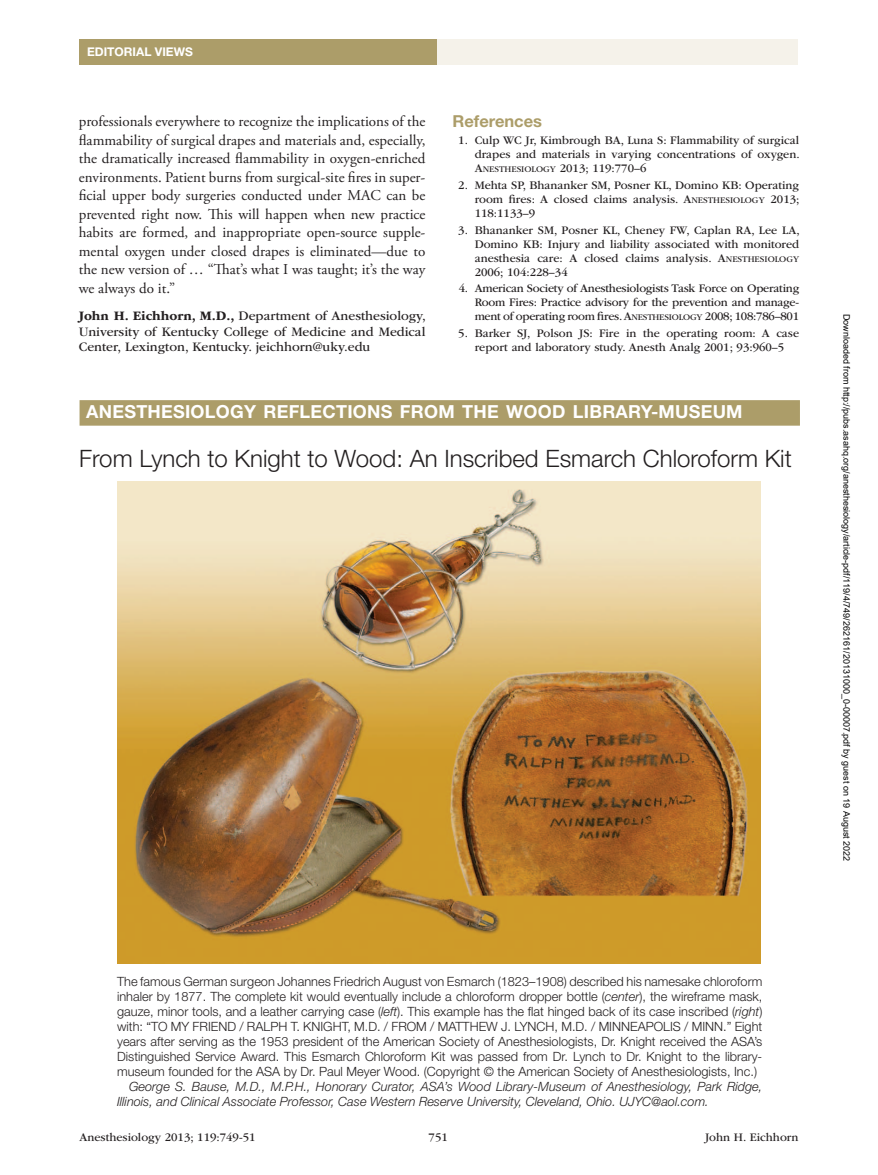
<style>
.page{position:relative;width:878px;height:1175px;background:#fff}
.page>*{position:absolute;margin:0;border:0;box-sizing:border-box;transform-origin:0 0}
.t1{font:300 24px "Helvetica Neue LT Std";color:#231f20}
.t2{font:700 18px "Helvetica Neue LT Std";letter-spacing:.015em;color:#fff}
.t3{font:700 16.5px "Helvetica Neue LT Std";color:#ac9d69}
.t4{font:15px/18.5px "Adobe Garamond Pro";color:#231f20;text-align:justify}
.t5{font:13.5px/15.5px "ITC Garamond Std";color:#231f20;text-align:justify}
.t6{font:300 12.75px/15px "Helvetica Neue";color:#231f20;text-align:justify}
.t7{font:italic 300 12.75px/15px "Helvetica Neue";color:#231f20}
.t8{font:12px/14px "ITC Garamond Std";color:#231f20;text-align:justify}
.t9{font:700 12px "Helvetica Neue LT Std";color:#fff}
.t10{font:9px "Arial";color:#000}
.s1{font-weight:700}
.s2{font-size:9px}
.s3{font-style:italic}
</style>
<div class="page">
<div style="left:432px;top:39px;width:365px;height:26px;background:#f5f2ea"></div>
<div style="left:79px;top:39px;width:357px;height:25px;background:#ac9d69"></div>
<div style="left:80px;top:400px;width:720px;height:25px;background:#ac9d69"></div>
<img style="left:117px;top:481px;width:643px;height:482px">
<p class="t9" style="left:87px;top:44px;width:107px">EDITORIAL VIEWS</p>
<p class="t4" style="left:79px;top:113px;width:348px">professionals everywhere to recognize the implications of the flammability of surgical drapes and materials and, especially, the dramatically increased flammability in oxygen-enriched environments. Patient burns from surgical-site fires in super&shy;ficial upper body surgeries conducted under MAC can be prevented right now. This will happen when new practice habits are formed, and inappropriate open-source supple&shy;mental oxygen under closed drapes is eliminated—due to the new version of … “That’s what I was taught; it’s the way we always do it.”</p>
<p class="t5" style="left:79px;top:308px;width:348px"><span class="s1">John H. Eichhorn, M.D.,</span> Department of Anesthesiology, University of Kentucky College of Medicine and Medical Center, Lexington, Kentucky. jeichhorn@uky.edu</p>
<h3 class="t3" style="left:452px;top:111px;width:91px">References</h3>
<p class="t8" style="left:474px;top:134px;width:326px;text-indent:-16px">1. Culp WC Jr, Kimbrough BA, Luna S: Flammability of surgical drapes and materials in varying concentrations of oxygen.<br>A<span class="s2">nesthesiology</span> 2013; 119:770–6</p>
<p class="t8" style="left:474px;top:178px;width:326px;text-indent:-16px">2. Mehta SP, Bhananker SM, Posner KL, Domino KB: Operating room fires: A closed claims analysis. A<span class="s2">nesthesiology</span> 2013; 118:1133–9</p>
<p class="t8" style="left:474px;top:223px;width:326px;text-indent:-16px">3. Bhananker SM, Posner KL, Cheney FW, Caplan RA, Lee LA, Domino KB: Injury and liability associated with monitored anesthesia care: A closed claims analysis. A<span class="s2">nesthesiology </span>2006; 104:228–34</p>
<p class="t8" style="left:474px;top:282px;width:326px;text-indent:-16px">4. American Society of Anesthesiologists Task Force on Operating Room Fires: Practice advisory for the prevention and manage&shy;ment of operating room fires. A<span class="s2">nesthesiology</span> 2008; 108:786–801</p>
<p class="t8" style="left:458px;top:326px;width:342px;text-align:center">5. Barker SJ, Polson JS: Fire in the operating room: A case report and laboratory study. Anesth Analg 2001; 93:960–5</p>
<h2 class="t2" style="left:86px;top:400px;width:657px">ANESTHESIOLOGY REFLECTIONS FROM THE WOOD LIBRARY-MUSEUM</h2>
<h1 class="t1" style="left:79px;top:444px;width:714px">From Lynch to Knight to Wood: An Inscribed Esmarch Chloroform Kit</h1>
<p class="t10" style="left:850px;top:314px;width:549px;rotate:90deg">Downloaded from http://pubs.asahq.org/anesthesiology/article-pdf/119/4/749/262161/20131000_0-00007.pdf by guest on 19 August 2022</p>
<p class="t6" style="left:117px;top:973px;width:646px">The famous German surgeon Johannes Friedrich August von Esmarch (1823–1908) described his namesake chloroform inhaler by 1877. The complete kit would eventually include a chloroform dropper bottle (<span class="s3">center</span>), the wireframe mask, gauze, minor tools, and a leather carrying case (<span class="s3">left</span>). This example has the flat hinged back of its case inscribed (<span class="s3">right</span>) with: “TO MY FRIEND / RALPH T. KNIGHT, M.D. / FROM / MATTHEW J. LYNCH, M.D. / MINNEAPOLIS / MINN.” Eight years after serving as the 1953 president of the American Society of Anesthesiologists, Dr. Knight received the ASA’s Distinguished Service Award. This Esmarch Chloroform Kit was passed from Dr. Lynch to Dr. Knight to the library&shy;museum founded for the ASA by Dr. Paul Meyer Wood. (Copyright © the American Society of Anesthesiologists, Inc.)</p>
<p class="t7" style="left:117px;top:1078px;width:646px;text-indent:12px">George S. Bause, M.D., M.P.H., Honorary Curator, ASA’s Wood Library-Museum of Anesthesiology, Park Ridge,<br>Illinois, and Clinical Associate Professor, Case Western Reserve University, Cleveland, Ohio. UJYC@aol.com.</p>
<p class="t8" style="left:80px;top:1130px;width:177px">Anesthesiology 2013; 119:749-51</p>
<p class="t8" style="left:428px;top:1130px;width:21px">751</p>
<p class="t8" style="left:705px;top:1130px;width:95px">John H. Eichhorn</p>
</div>
